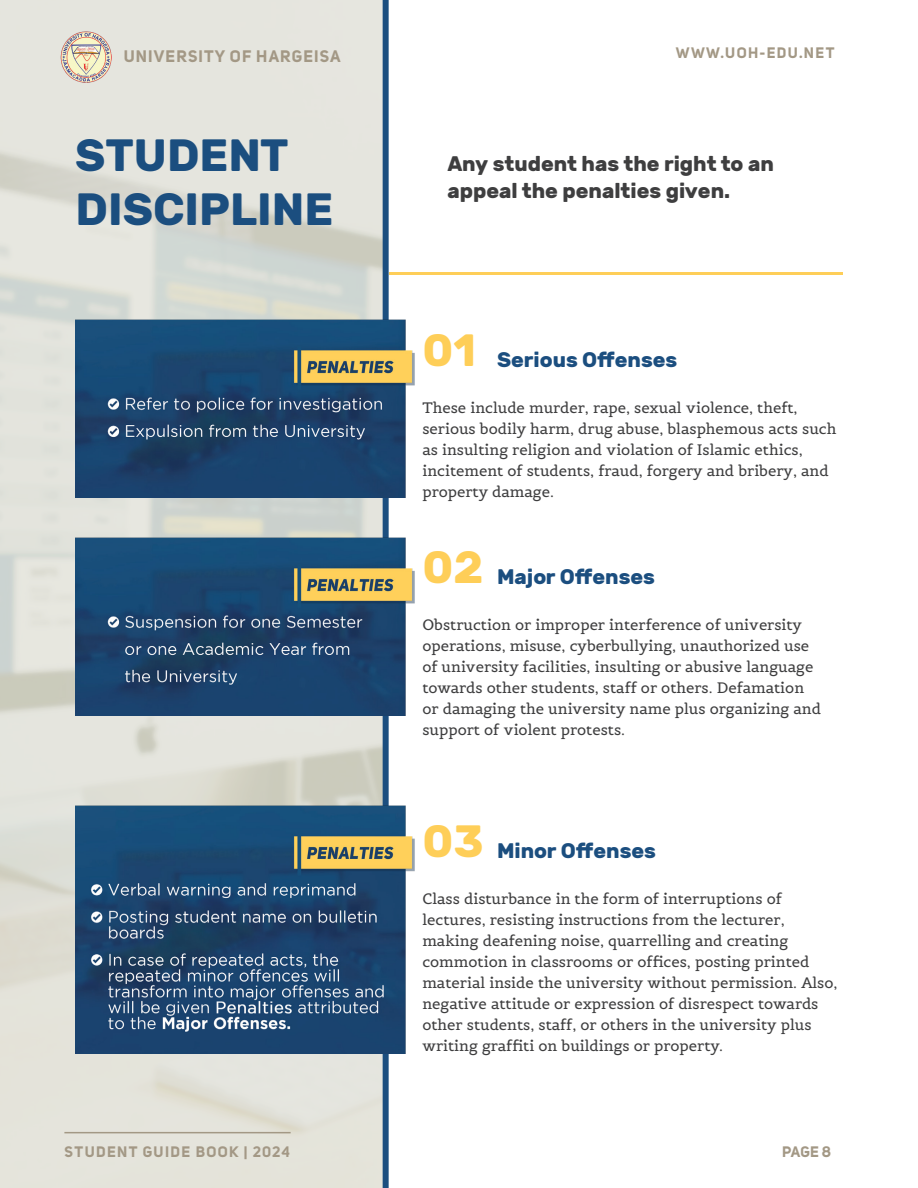
<style>
.page{position:relative;width:918px;height:1188px;background:#fff}
.page>*{position:absolute;margin:0;border:0;box-sizing:border-box;transform-origin:0 0}
.Cover_2{font:700 45px/54px "Rubik";color:#1b4e7f}
.Cover_2_Color{font:700 45px "Rubik";color:#fece58}
.t1{font:700 21px/27px "Rubik";color:#3e3e3f}
.t2{font:700 21px "Rubik";color:#1b4e7f}
.Body_Bold{font:700 16.5px "Uni Sans";letter-spacing:.07em;color:#a39885}
.Body{font:15px/21px "Belgrano";color:#3e3e3f}
.Body-2{font:700 15px "Uni Sans";letter-spacing:.095em;color:#a39885}
.Body_Right{font:700 15px "Uni Sans";letter-spacing:.095em;color:#a39885}
</style>
<div class="page">
<svg style="left:0;top:0;width:389px;height:1188px;background:#ddded7"></svg>
<img style="left:60px;top:31px;width:52px;height:51px">
<hr style="left:64px;top:1132px;width:227px;height:1px;background:#a39885">
<hr style="left:389px;top:273px;width:453px;height:2px;background:#fece58">
<img style="left:76px;top:293px;width:339px;height:204px">
<img style="left:76px;top:511px;width:339px;height:204px">
<img style="left:76px;top:779px;width:339px;height:275px">
<p class="Body_Bold" style="left:124px;top:46px;width:218px">UNIVERSITY OF HARGEISA</p>
<p class="Body_Right" style="left:676px;top:43px;width:160px">WWW.UOH-EDU.NET</p>
<p class="Cover_2" style="left:75px;top:130px;width:260px">STUDENT<br>DISCIPLINE</p>
<h2 class="t1" style="left:447px;top:151px;width:328px">Any student has the right to an appeal the penalties given.</h2>
<p class="Cover_2_Color" style="left:422px;top:324px;width:55px">01</p>
<h2 class="t2" style="left:497px;top:347px;width:182px">Serious Offenses</h2>
<p class="Body" style="left:422px;top:397px;width:415px">These include murder, rape, sexual violence, theft, serious bodily harm, drug abuse, blasphemous acts such as insulting religion and violation of Islamic ethics, incitement of students, fraud, forgery and bribery, and property damage.</p>
<p class="Cover_2_Color" style="left:422px;top:541px;width:62px">02</p>
<h2 class="t2" style="left:497px;top:564px;width:160px">Major Offenses</h2>
<p class="Body" style="left:422px;top:614px;width:400px">Obstruction or improper interference of university operations, misuse, cyberbullying, unauthorized use of university facilities, insulting or abusive language towards other students, staff or others. Defamation or damaging the university name plus organizing and support of violent protests.</p>
<p class="Cover_2_Color" style="left:422px;top:815px;width:63px">03</p>
<h2 class="t2" style="left:497px;top:838px;width:161px">Minor Offenses</h2>
<p class="Body" style="left:422px;top:888px;width:417px">Class disturbance in the form of interruptions of lectures, resisting instructions from the lecturer, making deafening noise, quarrelling and creating commotion in classrooms or offices, posting printed material inside the university without permission. Also, negative attitude or expression of disrespect towards other students, staff, or others in the university plus writing graffiti on buildings or property.</p>
<p class="Body-2" style="left:65px;top:1143px;width:227px">STUDENT GUIDE BOOK | 2024</p>
<p class="Body_Right" style="left:782px;top:1143px;width:50px">PAGE 8</p>
</div>
